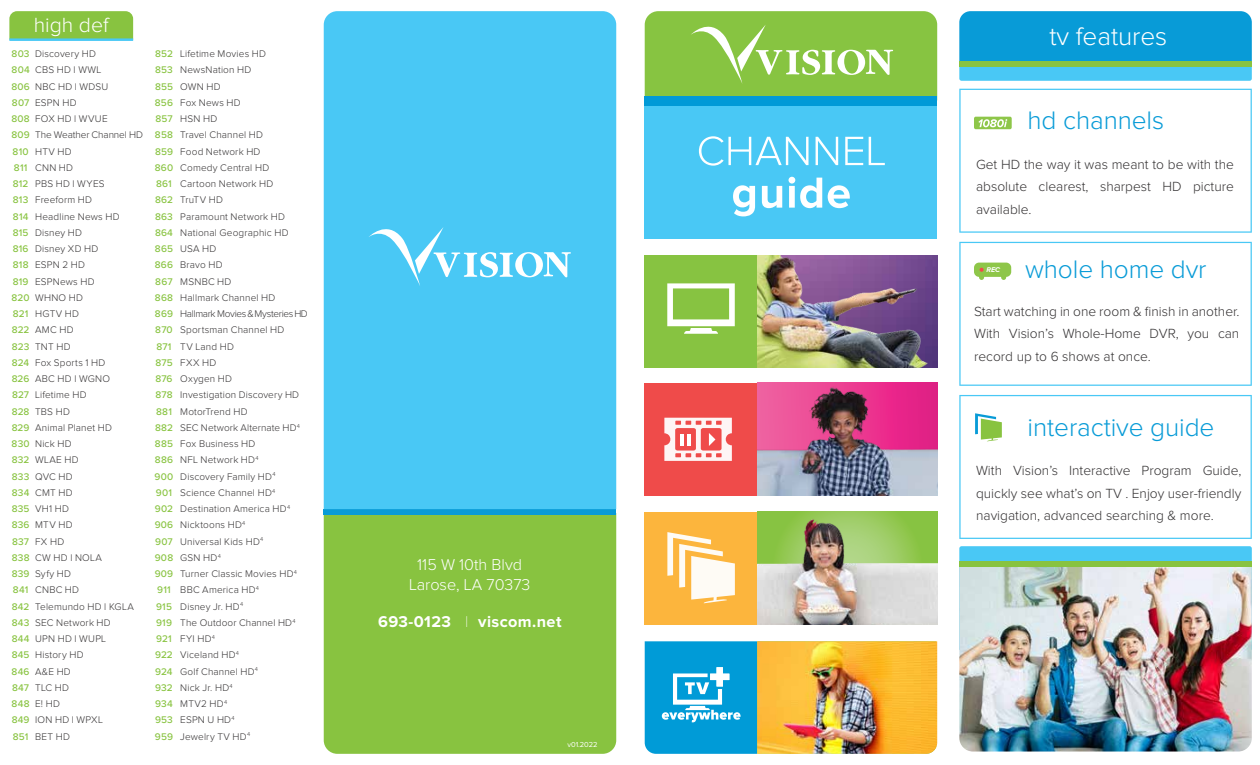
<style>
.page{position:relative;width:1260px;height:765px;background:#fff}
.page>*{position:absolute;margin:0;border:0;box-sizing:border-box;transform-origin:0 0}
.t1{font:300 26.25px "Proxima Nova";letter-spacing:-.005em;color:#089bd7}
.t2{font:300 26.25px "Proxima Nova";letter-spacing:-.005em;color:#fff}
.t3{font:300 21.25px "Proxima Nova";color:#fff}
.t4{font:300 16.25px/19.5px "Proxima Nova";color:#fff;text-align:center}
.t5{font:700 16.25px "Proxima Nova";letter-spacing:.025em;color:#fff}
.t6{font:300 13.75px/22.5px "Proxima Nova";color:#333132;text-align:justify}
.t7{font:300 10px/16.2px "Proxima Nova";letter-spacing:.015em;color:#333132}
.t8{font:500 10px/16.2px "Proxima Nova";letter-spacing:.02em;color:#88c340}
.t9{font:7.5px "Proxima Nova";letter-spacing:-.01em;color:#fff}
.t10{font:italic 700 7.12px "Proxima Nova";color:#fff}
.s1{font-family:"Proxima Nova T";font-weight:100}
</style>
<div class="page">
<div style="left:645px;top:97px;width:292px;height:142px;background:#49c8f5"></div>
<div style="left:645px;top:96px;width:292px;height:10px;background:#019ad7"></div>
<svg style="left:699px;top:136px;width:110px;height:30px"></svg>
<svg style="left:816px;top:137px;width:22px;height:28px"></svg>
<svg style="left:845px;top:137px;width:18px;height:28px"></svg>
<svg style="left:869px;top:137px;width:16px;height:28px"></svg>
<svg style="left:733px;top:185px;width:22px;height:31px"></svg>
<svg style="left:762px;top:186px;width:20px;height:22px"></svg>
<svg style="left:789px;top:177px;width:33px;height:31px"></svg>
<svg style="left:828px;top:185px;width:22px;height:23px"></svg>
<img style="left:645px;top:641px;width:291px;height:113px">
<div style="left:645px;top:512px;width:112px;height:112px;background:#fcb53d"></div>
<img style="left:757px;top:512px;width:180px;height:112px">
<svg style="left:667px;top:532px;width:68px;height:71px"></svg>
<div style="left:645px;top:255px;width:112px;height:113px;background:#87c341"></div>
<img style="left:757px;top:255px;width:180px;height:113px">
<svg style="left:667px;top:283px;width:68px;height:51px"></svg>
<div style="left:645px;top:383px;width:112px;height:112px;background:#ef4b4a"></div>
<img style="left:757px;top:383px;width:180px;height:112px">
<svg style="left:664px;top:418px;width:68px;height:43px"></svg>
<hr style="left:687px;top:434px;width:4px;height:11px;background:#fff">
<hr style="left:680px;top:434px;width:4px;height:11px;background:#fff">
<svg style="left:645px;top:11px;width:292px;height:85px;background:#91c951"></svg>
<div style="left:9px;top:11px;width:124px;height:27px;background:#88c340"></div>
<hr style="left:9px;top:38px;width:124px;height:3px;background:#49c8f5">
<div style="left:324px;top:514px;width:292px;height:240px;background:#88c340"></div>
<div style="left:324px;top:509px;width:292px;height:5px;background:#089bd7"></div>
<div style="left:324px;top:11px;width:292px;height:498px;background:#49c8f5"></div>
<svg style="left:368px;top:218px;width:203px;height:68px;background:#63cff6"></svg>
<div style="left:959px;top:546px;width:293px;height:105px;background:#49c8f5;border-radius:2px"></div>
<img style="left:959px;top:567px;width:293px;height:185px">
<div style="left:959px;top:561px;width:293px;height:5px;background:#88c340"></div>
<svg style="left:959px;top:242px;width:293px;height:144px"></svg>
<svg style="left:974px;top:263px;width:37px;height:17px"></svg>
<svg style="left:959px;top:395px;width:293px;height:144px"></svg>
<svg style="left:975px;top:413px;width:27px;height:28px"></svg>
<svg style="left:959px;top:11px;width:293px;height:70px;background:#1aa6db"></svg>
<div style="left:959px;top:62px;width:293px;height:5px;background:#88c340"></div>
<svg style="left:959px;top:89px;width:293px;height:144px"></svg>
<svg style="left:974px;top:117px;width:38px;height:12px"></svg>
<h2 class="t3" style="left:34px;top:15px;width:76px">high def</h2>
<p class="t8" style="left:11px;top:45px;width:20px">803<br>804<br>806<br>807<br>808<br>809<br>810<br>811<br>812<br>813<br>814<br>815<br>816<br>818<br>819<br>820<br>821<br>822<br>823<br>824<br>826<br>827<br>828<br>829<br>830<br>832<br>833<br>834<br>835<br>836<br>837<br>838<br>839<br>841<br>842<br>843<br>844<br>845<br>846<br>847<br>848<br>849<br>851</p>
<p class="t7" style="left:35px;top:46px;width:109px">Discovery HD<br>CBS HD l WWL<br>NBC HD l WDSU<br>ESPN HD<br>FOX HD l WVUE<br>The Weather Channel HD<br>HTV HD<br>CNN HD<br>PBS HD l WYES<br>Freeform HD<br>Headline News HD<br>Disney HD<br>Disney XD HD<br>ESPN 2 HD<br>ESPNews HD<br>WHNO HD<br>HGTV HD<br>AMC HD<br>TNT HD<br>Fox Sports 1 HD<br>ABC HD l WGNO<br>Lifetime HD<br>TBS HD<br>Animal Planet HD<br>Nick HD<br>WLAE HD<br>QVC HD<br>CMT HD<br>VH1 HD<br>MTV HD<br>FX HD<br>CW HD l NOLA<br>Syfy HD<br>CNBC HD<br>Telemundo HD l KGLA<br>SEC Network HD<br>UPN HD l WUPL<br>History HD<br>A&amp;E HD<br>TLC HD<br>E! HD<br>ION HD l WPXL<br>BET HD</p>
<p class="t8" style="left:155px;top:45px;width:20px">852<br>853<br>855<br>856<br>857<br>858<br>859<br>860<br>861<br>862<br>863<br>864<br>865<br>866<br>867<br>868<br>869<br>870<br>871<br>875<br>876<br>878<br>881<br>882<br>885<br>886<br>900<br>901<br>902<br>906<br>907<br>908<br>909<br>911<br>915<br>919<br>921<br>922<br>924<br>932<br>934<br>953<br>959</p>
<p class="t7" style="left:180px;top:46px;width:129px">Lifetime Movies HD<br>NewsNation HD<br>OWN HD<br>Fox News HD<br>HSN HD<br>Travel Channel HD<br>Food Network HD<br>Comedy Central HD<br>Cartoon Network HD<br>TruTV HD<br>Paramount Network HD<br>National Geographic HD<br>USA HD<br>Bravo HD<br>MSNBC HD<br>Hallmark Channel HD<br>Hallmark Movies &amp; Mysteries HD<br>Sportsman Channel HD<br>TV Land HD<br>FXX HD<br>Oxygen HD<br>Investigation Discovery HD<br>MotorTrend HD<br>SEC Network Alternate HD<sup>4<br></sup>Fox Business HD<br>NFL Network HD<sup>4<br></sup>Discovery Family HD<sup>4<br></sup>Science Channel HD<sup>4<br></sup>Destination America HD<sup>4<br></sup>Nicktoons HD<sup>4<br></sup>Universal Kids HD<sup>4<br></sup>GSN HD<sup>4<br></sup>Turner Classic Movies HD<sup>4<br></sup>BBC America HD<sup>4<br></sup>Disney Jr. HD<sup>4<br></sup>The Outdoor Channel HD<sup>4<br></sup>FYI HD<sup>4<br></sup>Viceland HD<sup>4<br></sup>Golf Channel HD<sup>4<br></sup>Nick Jr. HD<sup>4<br></sup>MTV2 HD<sup>4<br></sup>ESPN U HD<sup>4<br></sup>Jewelry TV HD<sup>4</sup></p>
<h3 class="t4" style="left:409px;top:556px;width:123px">115 W 10th Blvd<br>Larose, LA 70373</h3>
<h3 class="t5" style="left:378px;top:614px;width:185px">693-0123 <span class="s1">l</span> viscom.net</h3>
<p class="t9" style="left:568px;top:741px;width:31px">v01.2022</p>
<h1 class="t2" style="left:1049px;top:25px;width:119px">tv features</h1>
<h1 class="t1" style="left:1028px;top:109px;width:138px">hd channels</h1>
<h3 class="t6" style="left:976px;top:154px;width:259px">Get HD the way it was meant to be with the absolute clearest, sharpest HD picture available.</h3>
<h1 class="t1" style="left:1025px;top:257px;width:183px">whole home dvr</h1>
<h3 class="t6" style="left:974px;top:301px;width:267px">Start watching in one room &amp; finish in another.<br>With Vision’s Whole-Home DVR, you can record up to 6 shows at once.</h3>
<p class="t10" style="left:987px;top:266px;width:15px">REC</p>
<h1 class="t1" style="left:1028px;top:415px;width:188px">interactive guide</h1>
<h3 class="t6" style="left:976px;top:460px;width:267px">With Vision’s Interactive Program Guide, quickly see what’s on TV . Enjoy user-friendly navigation, advanced searching &amp; more.</h3>
</div>
